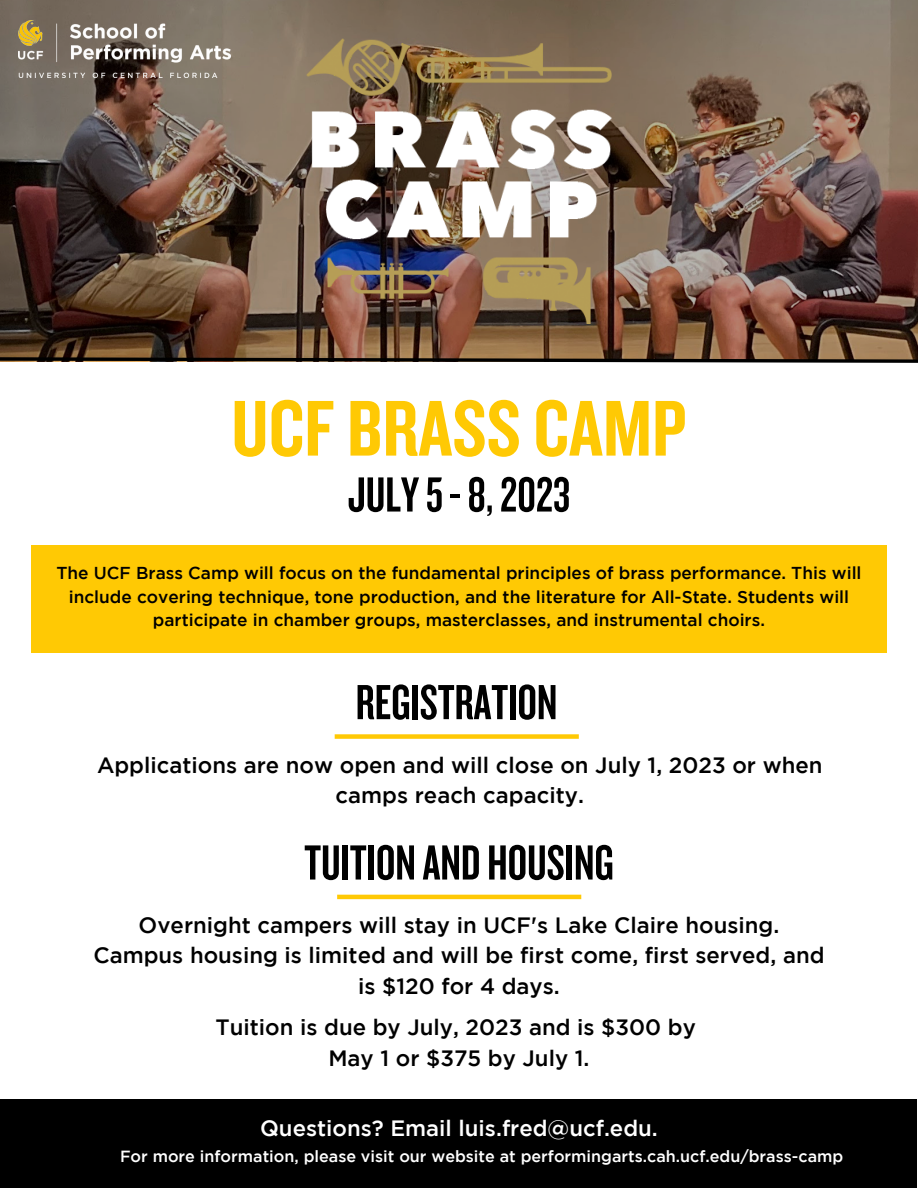
<style>
.page{position:relative;width:918px;height:1188px;background:#fff}
.page>*{position:absolute;margin:0;border:0;box-sizing:border-box;transform-origin:0 0}
.t1{font:82.05px "Knockout HTF49 Liteweight";color:#ffc904}
.t2{font:51.3px "Knockout HTF48 Featherweight";color:#000}
.t3{font:500 22.2px/30.3px "Gotham";color:#000;text-align:center}
.t4{font:500 22.2px "Gotham";color:#fff}
.t5{font:500 17.25px/23.7px "Gotham";color:#000;text-align:center}
.t6{font:500 16.2px "Gotham";color:#fff}
</style>
<div class="page">
<img style="left:0;top:0;width:918px;height:356px">
<img style="left:307px;top:38px;width:305px;height:285px">
<div style="left:31px;top:545px;width:856px;height:107px;background:#ffc904"></div>
<div style="left:335px;top:734px;width:244px;height:5px;background:#ffc904"></div>
<img style="left:19px;top:20px;width:211px;height:58px">
<hr style="left:337px;top:895px;width:244px;height:4px;background:#ffc904">
<div style="left:0;top:1099px;width:917px;height:89px;background:#000"></div>
<svg style="left:0;top:356px;width:918px;height:7px"></svg>
<h1 class="t1" style="left:231px;top:387px;width:457px">UCF BRASS CAMP</h1>
<h2 class="t2" style="left:348px;top:469px;width:224px">JULY5-8,2023</h2>
<p class="t5" style="left:56px;top:562px;width:807px">The UCF Brass Camp will focus on the fundamental principles of brass performance. This will include covering technique, tone production, and the literature for All-State. Students will participate in chamber groups, masterclasses, and instrumental choirs.</p>
<h2 class="t2" style="left:356px;top:676px;width:203px">REGISTRATION</h2>
<p class="t3" style="left:97px;top:751px;width:727px">Applications are now open and will close on July 1, 2023 or when camps reach capacity.</p>
<h2 class="t2" style="left:304px;top:837px;width:311px">TUITION ANDHOUSING</h2>
<p class="t3" style="left:93px;top:911px;width:733px">Overnight campers will stay in UCF's Lake Claire housing.<br>Campus housing is limited and will be first come, first served, and is $120 for 4 days.</p>
<p class="t3" style="left:215px;top:1014px;width:482px">Tuition is due by July, 2023 and is $300 by<br>May 1 or $375 by July 1.</p>
<p class="t4" style="left:260px;top:1120px;width:399px">Questions? Email luis.fred@ucf.edu.</p>
<p class="t6" style="left:120px;top:1151px;width:725px">For more information, please visit our website at performingarts.cah.ucf.edu/brass-camp</p>
</div>
